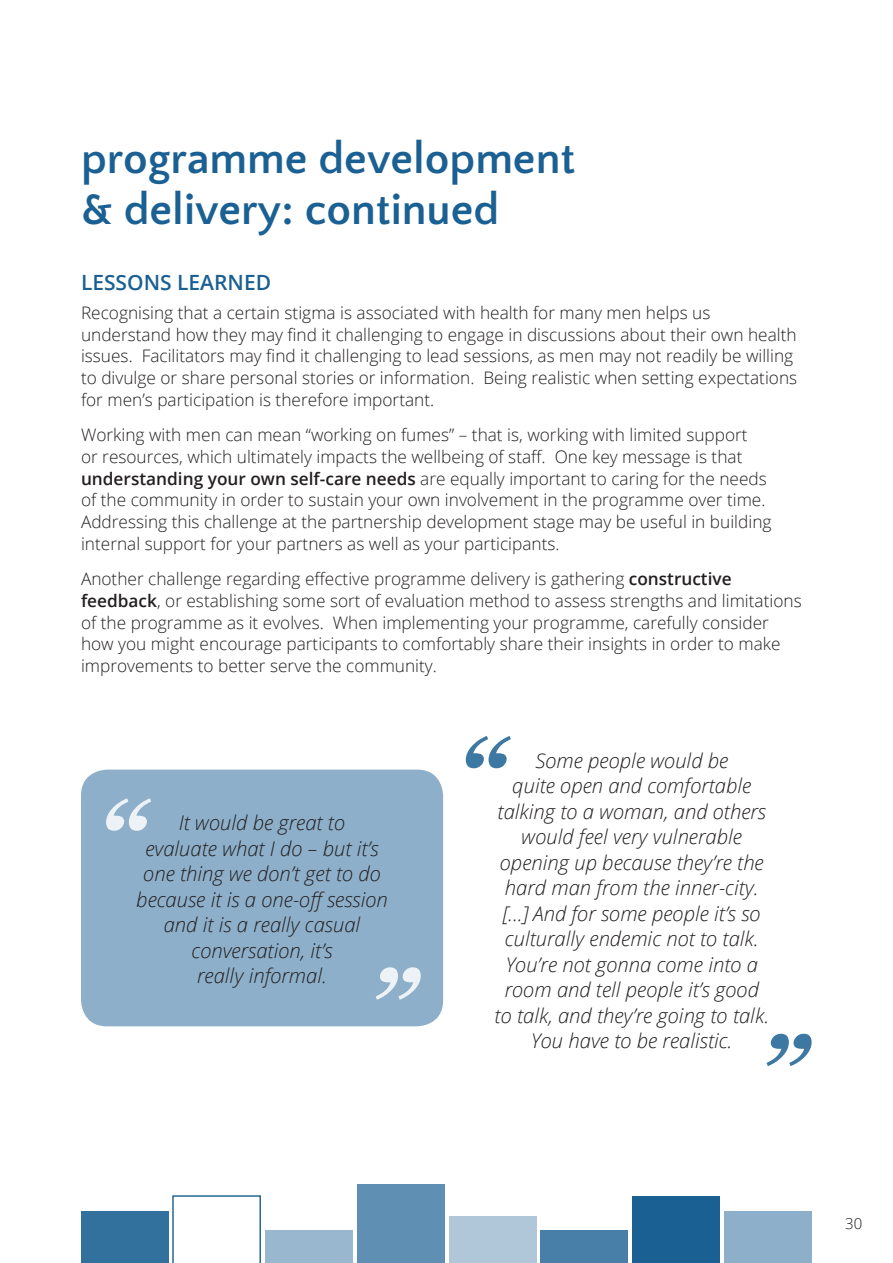
<style>
.page{position:relative;width:893px;height:1263px;background:#fff}
.page>*{position:absolute;margin:0;border:0;box-sizing:border-box;transform-origin:0 0}
.t1{font:italic 700 94.5px "Georgia";color:#fff}
.t2{font:italic 700 94.5px "Georgia";color:#1b6093}
.SECTION_TITLE_Quattr{font:700 45px "Quattrocento Sans";color:#1b6093}
.BODY_Sub-Heading{font:600 21px "Open Sans";color:#1b6093}
.BODY_Call-Out_Quote{font:italic 300 20.25px/25.5px "Open Sans";color:#231f20;text-align:center}
.t3{font:300 17.25px/21.8px "Open Sans";color:#231f20}
.t4{font:300 15px "Open Sans";color:#231f20}
.s1{font-weight:600}
</style>
<div class="page">
<div style="left:81px;top:769px;width:362px;height:257px;background:#8dafc9;border-radius:26px"></div>
<div style="left:725px;top:1211px;width:87px;height:52px;background:#8dafc9"></div>
<div style="left:633px;top:1196px;width:87px;height:67px;background:#1b6093"></div>
<div style="left:541px;top:1230px;width:87px;height:33px;background:#487fa8"></div>
<div style="left:265px;top:1230px;width:87px;height:33px;background:#99b7ce"></div>
<div style="left:449px;top:1216px;width:87px;height:47px;background:#afc7d9"></div>
<svg style="left:172px;top:1195px;width:89px;height:68px"></svg>
<div style="left:357px;top:1184px;width:87px;height:79px;background:#5f90b3"></div>
<div style="left:81px;top:1211px;width:87px;height:52px;background:#32709e"></div>
<p class="SECTION_TITLE_Quattr" style="left:81px;top:135px;width:496px">programme development</p>
<p class="SECTION_TITLE_Quattr" style="left:81px;top:186px;width:420px">&amp; delivery: continued</p>
<p class="BODY_Sub-Heading" style="left:81px;top:268px;width:192px">LESSONS LEARNED</p>
<p class="t3" style="left:81px;top:301px;width:718px">Recognising that a certain stigma is associated with health for many men helps us understand how they may find it challenging to engage in discussions about their own health issues. Facilitators may find it challenging to lead sessions, as men may not readily be willing to divulge or share personal stories or information. Being realistic when setting expectations for men’s participation is therefore important.</p>
<p class="t3" style="left:81px;top:424px;width:692px">Working with men can mean “working on fumes” – that is, working with limited support<br>or resources, which ultimately impacts the wellbeing of staff. One key message is that <span class="s1">understanding your own self-care needs</span> are equally important to caring for the needs of the community in order to sustain your own involvement in the programme over time.<br>Addressing this challenge at the partnership development stage may be useful in building internal support for your partners as well as your participants.</p>
<p class="t3" style="left:81px;top:568px;width:722px">Another challenge regarding effective programme delivery is gathering <span class="s1">constructive feedback</span>, or establishing some sort of evaluation method to assess strengths and limitations of the programme as it evolves. When implementing your programme, carefully consider how you might encourage participants to comfortably share their insights in order to make improvements to better serve the community.</p>
<h1 class="t1" style="left:97px;top:766px;width:51px">“</h1>
<p class="BODY_Call-Out_Quote" style="left:136px;top:810px;width:253px">It would be great to<br>evaluate what I do – but it’s one thing we don’t get to do because it is a one-off session and it is a really casual conversation, it’s<br>really informal.</p>
<h1 class="t1" style="left:366px;top:935px;width:51px">”</h1>
<h1 class="t2" style="left:457px;top:703px;width:51px">“</h1>
<p class="BODY_Call-Out_Quote" style="left:495px;top:747px;width:276px">Some people would be<br>quite open and comfortable talking to a woman, and others would feel very vulnerable opening up because they’re the hard man from the inner-city. [...] And for some people it’s so culturally endemic not to talk.<br>You’re not gonna come into a room and tell people it’s good to talk, and they’re going to talk.<br>You have to be realistic.</p>
<h1 class="t2" style="left:757px;top:1001px;width:51px">”</h1>
<p class="t4" style="left:845px;top:1213px;width:19px">30</p>
</div>
